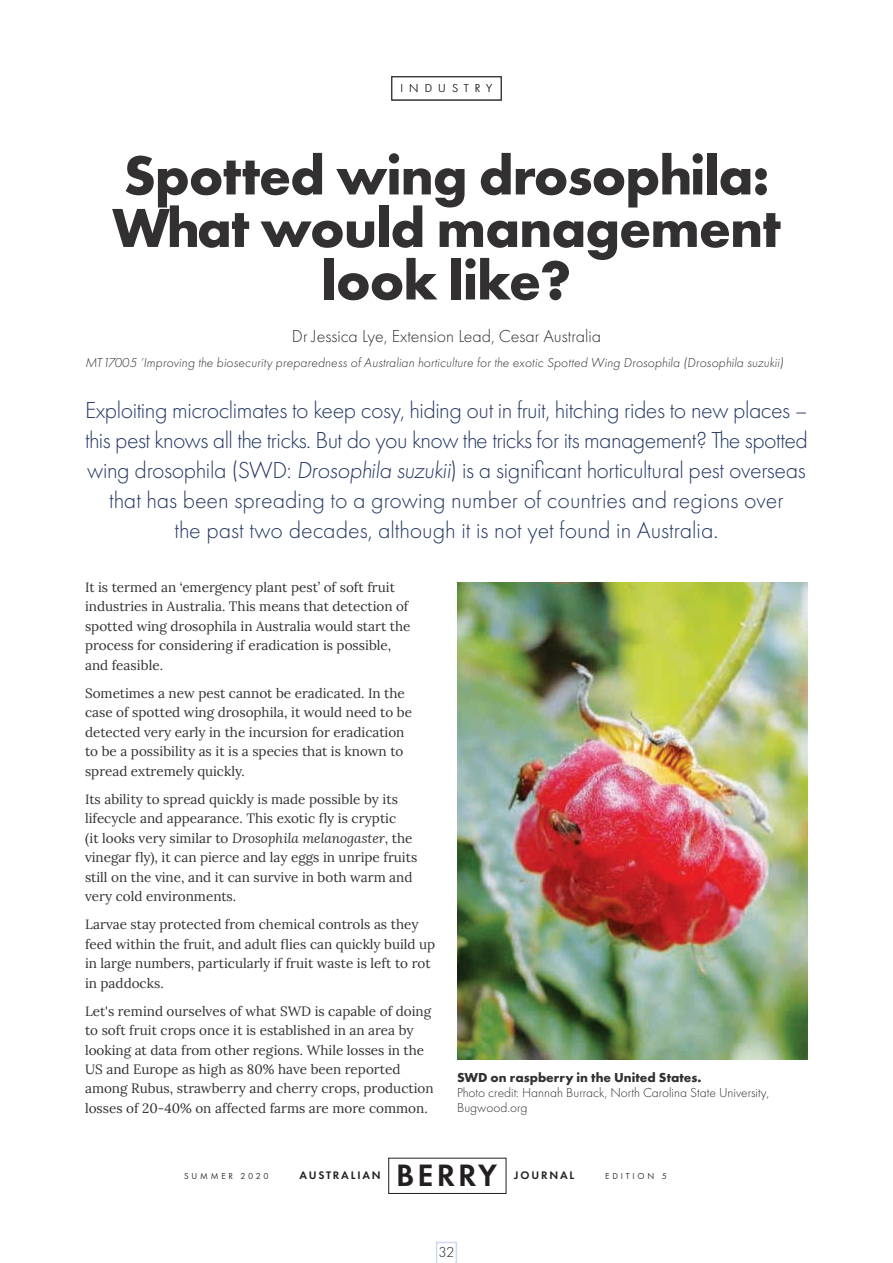
<style>
.page{position:relative;width:893px;height:1263px;background:#fff}
.page>*{position:absolute;margin:0;border:0;box-sizing:border-box;transform-origin:0 0}
.t1{font:700 57px/52.5px "Futura PT";letter-spacing:-.02em;color:#323031;text-align:center}
.t2{font:600 32.1px "Futura PT";letter-spacing:.095em;color:#231f20}
.t3{font:300 24px/30px "Futura PT";letter-spacing:-.02em;color:#243862;text-align:center}
.t4{font:300 18px "Futura PT";color:#323031}
.t5{font:300 15px "Futura PT";color:#231f20}
.t6{font:13.5px/19.5px "Lora";color:#323031}
.t7{font:italic 300 13.5px "Futura PT";letter-spacing:.01em;color:#323031}
.t8{font:300 13.5px/15px "Futura PT";color:#323031}
.t9{font:700 13.5px "Futura PT";color:#323031}
.t10{font:300 12px "Futura PT";letter-spacing:.51em;color:#323031}
.t11{font:600 11.4px "Futura PT";letter-spacing:.16em;color:#231f20}
.t12{font:9px "Futura PT";letter-spacing:.31em;color:#323031}
.s1{font-style:italic}
</style>
<div class="page">
<svg style="left:436px;top:1242px;width:21px;height:21px"></svg>
<img style="left:457px;top:583px;width:351px;height:476px">
<p class="t10" style="left:400px;top:82px;width:93px">INDUSTRY</p>
<h1 class="t1" style="left:112px;top:148px;width:670px">Spotted wing drosophila:<br>What would management look like?</h1>
<h3 class="t4" style="left:292px;top:325px;width:311px">Dr Jessica Lye, Extension Lead, Cesar Australia</h3>
<p class="t7" style="left:85px;top:355px;width:700px">MT17005 ‘Improving the biosecurity preparedness of Australian horticulture for the exotic Spotted Wing Drosophila (Drosophila suzukii)</p>
<p class="t3" style="left:85px;top:395px;width:724px">Exploiting microclimates to keep cosy, hiding out in fruit, hitching rides to new places – this pest knows all the tricks. But do you know the tricks for its management? The spotted wing drosophila (SWD: <span class="s1">Drosophila suzukii</span>) is a significant horticultural pest overseas that has been spreading to a growing number of countries and regions over<br>the past two decades, although it is not yet found in Australia.</p>
<p class="t6" style="left:85px;top:576px;width:327px">It is termed an ‘emergency plant pest’ of soft fruit industries in Australia. This means that detection of spotted wing drosophila in Australia would start the process for considering if eradication is possible, and feasible.</p>
<p class="t6" style="left:85px;top:682px;width:328px">Sometimes a new pest cannot be eradicated. In the case of spotted wing drosophila, it would need to be detected very early in the incursion for eradication to be a possibility as it is a species that is known to spread extremely quickly.</p>
<p class="t6" style="left:85px;top:788px;width:334px">Its ability to spread quickly is made possible by its lifecycle and appearance. This exotic fly is cryptic<br>(it looks very similar to <span class="s1">Drosophila melanogaster</span>, the vinegar fly), it can pierce and lay eggs in unripe fruits still on the vine, and it can survive in both warm and very cold environments.</p>
<p class="t6" style="left:85px;top:913px;width:352px">Larvae stay protected from chemical controls as they feed within the fruit, and adult flies can quickly build up in large numbers, particularly if fruit waste is left to rot in paddocks.</p>
<p class="t6" style="left:85px;top:1000px;width:350px">Let's remind ourselves of what SWD is capable of doing to soft fruit crops once it is established in an area by looking at data from other regions. While losses in the US and Europe as high as 80% have been reported among Rubus, strawberry and cherry crops, production losses of 20-40% on affected farms are more common.</p>
<p class="t9" style="left:457px;top:1069px;width:246px">SWD on raspberry in the United States.</p>
<p class="t8" style="left:457px;top:1085px;width:314px">Photo credit: Hannah Burrack, North Carolina State University,<br>Bugwood.org</p>
<p class="t12" style="left:184px;top:1171px;width:86px">SUMMER 2020</p>
<p class="t11" style="left:300px;top:1168px;width:83px">AUSTRALIAN</p>
<h2 class="t2" style="left:396px;top:1155px;width:103px">BERRY</h2>
<p class="t11" style="left:514px;top:1168px;width:61px">JOURNAL</p>
<p class="t12" style="left:605px;top:1171px;width:63px">EDITION 5</p>
<p class="t5" style="left:438px;top:1243px;width:18px">32</p>
</div>
